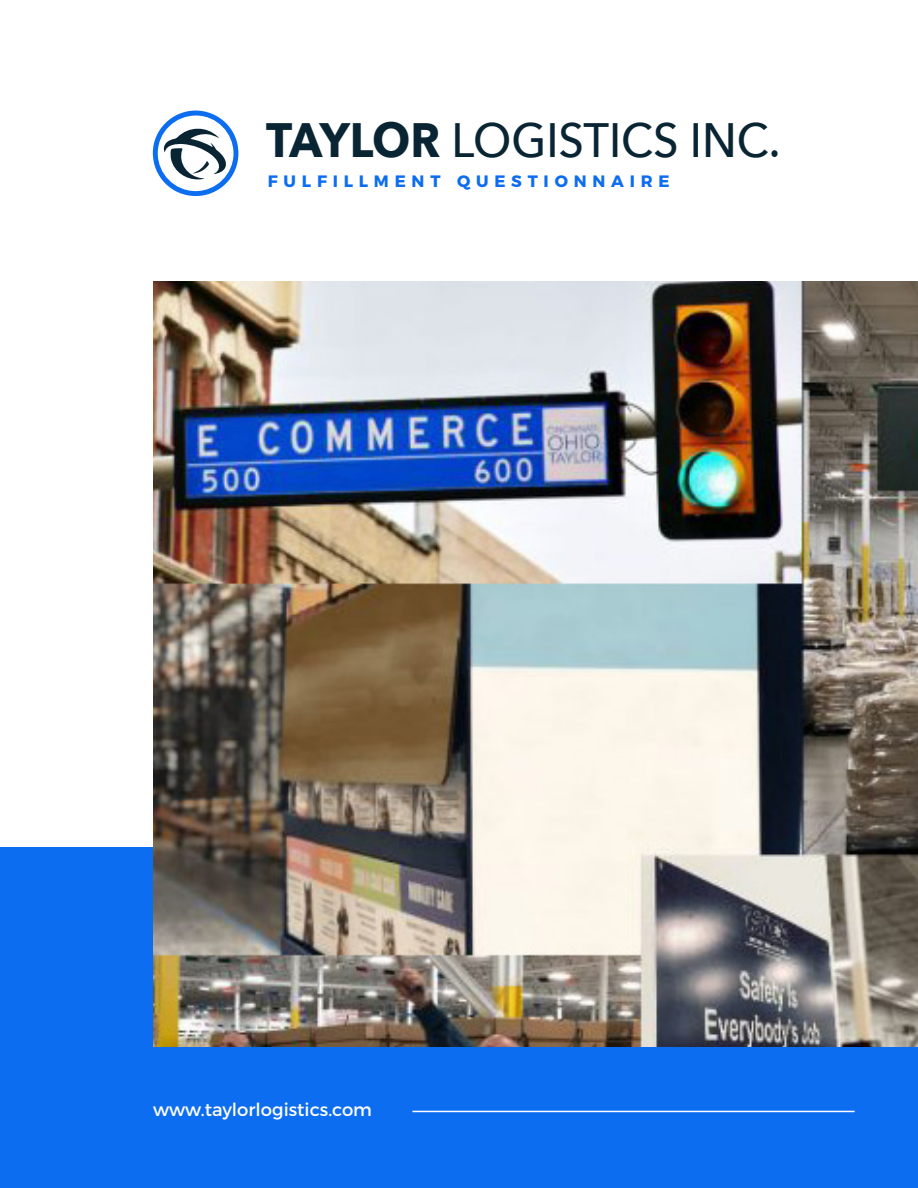
<style>
.page{position:relative;width:918px;height:1188px;background:#fff}
.page>*{position:absolute;margin:0;border:0;box-sizing:border-box;transform-origin:0 0}
.t1{font:500 48.15px "Avenir Next";color:#092533;scale:.93 1}
.t2{font:18px "Montserrat";color:#fff}
.t3{font:700 16.5px "Montserrat";letter-spacing:.35em;color:#0d6df0}
.s1{font-weight:700}
</style>
<div class="page">
<div style="left:0;top:848px;width:918px;height:340px;background:#0d6df0"></div>
<img style="left:153px;top:281px;width:765px;height:766px">
<hr style="left:412px;top:1111px;width:443px;height:1px;background:#fff">
<svg style="left:153px;top:110px;width:85px;height:86px"></svg>
<h1 class="t1" style="left:266px;top:99px;width:555px"><span class="s1">TAYLOR</span> LOGISTICS INC.</h1>
<p class="t3" style="left:268px;top:168px;width:403px">FULFILLMENT QUESTIONNAIRE</p>
<p class="t2" style="left:153px;top:1095px;width:220px">www.taylorlogistics.com</p>
</div>
